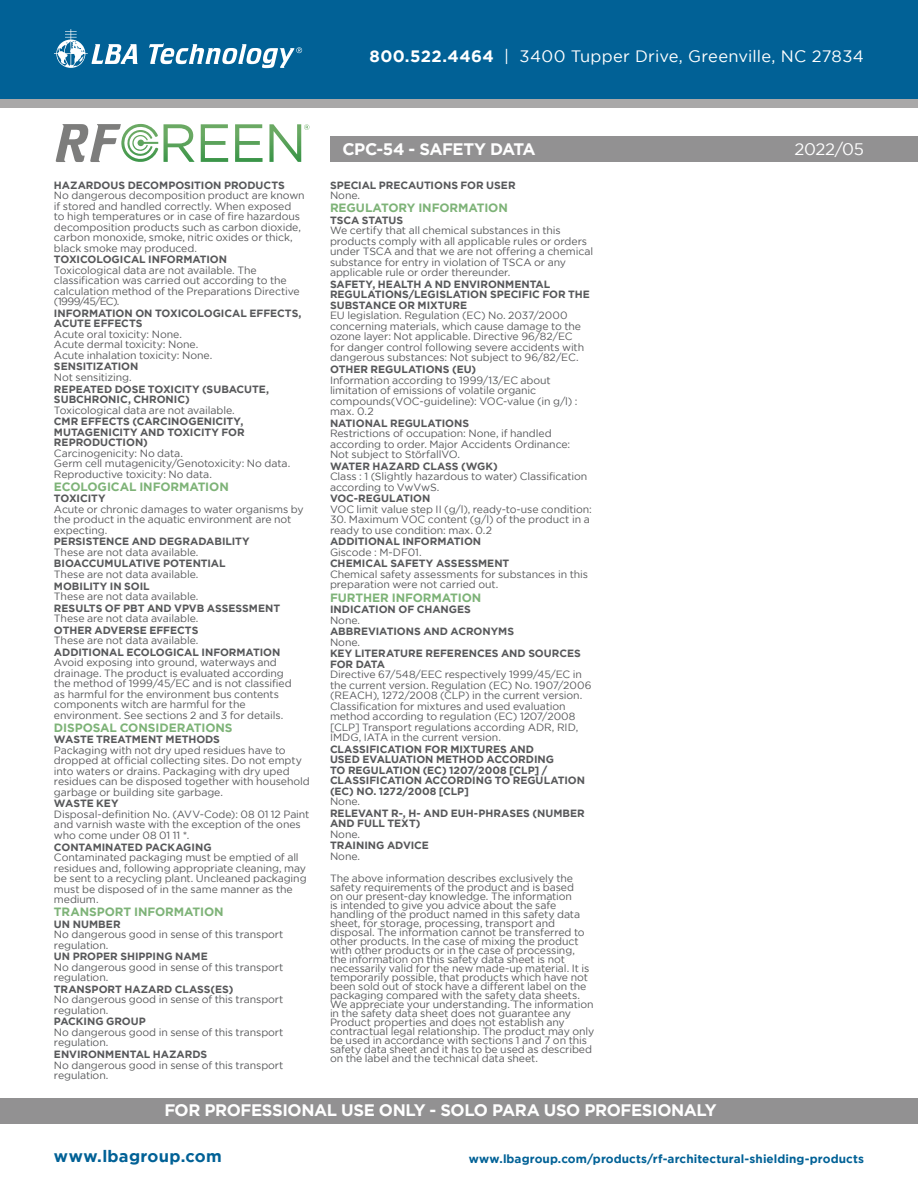
<style>
.page{position:relative;width:918px;height:1188px;background:#fff}
.page>*{position:absolute;margin:0;border:0;box-sizing:border-box;transform-origin:0 0}
.t1{font:700 16.65px "Gotham";letter-spacing:-.025em;color:#fff}
.t2{font:16.65px "Gotham";letter-spacing:-.025em;color:#fff}
.t3{font:16.5px "Gotham";letter-spacing:.015em;color:#fff}
.t4{font:700 16.5px "Gotham";letter-spacing:.015em;color:#016196}
.Main{font:700 12px "Gotham";letter-spacing:-.005em;color:#7eb378}
.t5{font:700 11.85px "Gotham";letter-spacing:.005em;color:#016196}
.Main-2{font:10.5px/10.5px "Gotham";letter-spacing:-.01em;color:#57585a}
.Main-3{font:700 10.5px/10.5px "Gotham";letter-spacing:-.005em;color:#57585a}
.s1{font-weight:700}
.s2{font-weight:400}
</style>
<div class="page">
<div style="left:0;top:86px;width:918px;height:22px;background:#a9a8a8"></div>
<div style="left:0;top:0;width:918px;height:99px;background:#016196"></div>
<svg style="left:54px;top:29px;width:84px;height:39px"></svg>
<svg style="left:149px;top:43px;width:153px;height:25px"></svg>
<div style="left:330px;top:136px;width:588px;height:26px;background:#929192"></div>
<div style="left:0;top:1098px;width:918px;height:25px;background:#929192"></div>
<svg style="left:164px;top:124px;width:31px;height:38px"></svg>
<svg style="left:201px;top:124px;width:27px;height:38px"></svg>
<svg style="left:235px;top:124px;width:28px;height:38px"></svg>
<svg style="left:269px;top:124px;width:40px;height:38px"></svg>
<svg style="left:56px;top:124px;width:102px;height:38px"></svg>
<h2 class="t3" style="left:370px;top:47px;width:496px"><span class="s1">800.522.4464</span> | 3400 Tupper Drive, Greenville, NC 27834</h2>
<p class="Main-2" style="left:54px;top:180px;width:252px"><span class="s1">HAZARDOUS DECOMPOSITION PRODUCTS<br></span>No dangerous decomposition product are known if stored and handled correctly. When exposed to high temperatures or in case of fire hazardous decomposition products such as carbon dioxide, carbon monoxide, smoke, nitric oxides or thick, black smoke may produced.</p>
<p class="Main-2" style="left:54px;top:254px;width:247px"><span class="s1">TOXICOLOGICAL INFORMATION<br></span>Toxicological data are not available. The classification was carried out according to the calculation method of the Preparations Directive (1999/45/EC).</p>
<p class="Main-2" style="left:54px;top:308px;width:249px"><span class="s1">INFORMATION ON TOXICOLOGICAL EFFECTS,<br>ACUTE EFFECTS<br></span>Acute oral toxicity: None.<br>Acute dermal toxicity: None.<br>Acute inhalation toxicity: None.</p>
<p class="Main-2" style="left:54px;top:361px;width:86px"><span class="s1">SENSITIZATION<br></span>Not sensitizing.</p>
<p class="Main-3" style="left:54px;top:383px;width:217px">REPEATED DOSE TOXICITY (SUBACUTE,<br>SUBCHRONIC, CHRONIC)<br><span class="s2">Toxicological data are not available.</span></p>
<p class="Main-2" style="left:54px;top:416px;width:238px"><span class="s1">CMR EFFECTS (CARCINOGENICITY,<br>MUTAGENICITY AND TOXICITY FOR<br>REPRODUCTION)<br></span>Carcinogenicity: No data.<br>Germ cell mutagenicity/Genotoxicity: No data.<br>Reproductive toxicity: No data.</p>
<p class="Main" style="left:54px;top:480px;width:176px">ECOLOGICAL INFORMATION</p>
<p class="Main-2" style="left:54px;top:493px;width:251px"><span class="s1">TOXICITY<br></span>Acute or chronic damages to water organisms by the product in the aquatic environment are not expecting.</p>
<p class="Main-3" style="left:54px;top:536px;width:197px">PERSISTENCE AND DEGRADABILITY<br><span class="s2">These are not data available.</span></p>
<p class="Main-2" style="left:54px;top:558px;width:173px"><span class="s1">BIOACCUMULATIVE POTENTIAL<br></span>These are not data available.</p>
<p class="Main-2" style="left:54px;top:580px;width:146px"><span class="s1">MOBILITY IN SOIL<br></span>These are not data available.</p>
<p class="Main-3" style="left:54px;top:602px;width:228px">RESULTS OF PBT AND VPVB ASSESSMENT<br><span class="s2">These are not data available.</span></p>
<p class="Main-2" style="left:54px;top:625px;width:146px"><span class="s1">OTHER ADVERSE EFFECTS<br></span>These are not data available.</p>
<p class="Main-2" style="left:54px;top:647px;width:239px"><span class="s1">ADDITIONAL ECOLOGICAL INFORMATION </span>Avoid exposing into ground, waterways and drainage. The product is evaluated according the method of 1999/45/EC and is not classified as harmful for the environment bus contents components witch are harmful for the environment. See sections 2 and 3 for details.</p>
<p class="Main" style="left:54px;top:721px;width:180px">DISPOSAL CONSIDERATIONS</p>
<p class="Main-2" style="left:54px;top:734px;width:257px"><span class="s1">WASTE TREATMENT METHODS<br></span>Packaging with not dry uped residues have to dropped at official collecting sites. Do not empty into waters or drains. Packaging with dry uped residues can be disposed together with household garbage or building site garbage.</p>
<p class="Main-2" style="left:54px;top:798px;width:257px"><span class="s1">WASTE KEY<br></span>Disposal-definition No. (AVV-Code): 08 01 12 Paint and varnish waste with the exception of the ones who come under 08 01 11 *.</p>
<p class="Main-2" style="left:54px;top:841px;width:254px"><span class="s1">CONTAMINATED PACKAGING<br></span>Contaminated packaging must be emptied of all residues and, following appropriate cleaning, may be sent to a recycling plant. Uncleaned packaging must be disposed of in the same manner as the medium.</p>
<p class="Main" style="left:54px;top:905px;width:171px">TRANSPORT INFORMATION</p>
<p class="Main-2" style="left:54px;top:919px;width:231px"><span class="s1">UN NUMBER<br></span>No dangerous good in sense of this transport regulation.</p>
<p class="Main-2" style="left:54px;top:951px;width:231px"><span class="s1">UN PROPER SHIPPING NAME<br></span>No dangerous good in sense of this transport regulation.</p>
<p class="Main-2" style="left:54px;top:984px;width:231px"><span class="s1">TRANSPORT HAZARD CLASS(ES)<br></span>No dangerous good in sense of this transport regulation.</p>
<p class="Main-2" style="left:54px;top:1016px;width:231px"><span class="s1">PACKING GROUP<br></span>No dangerous good in sense of this transport regulation.</p>
<p class="Main-2" style="left:54px;top:1049px;width:231px"><span class="s1">ENVIRONMENTAL HAZARDS<br></span>No dangerous good in sense of this transport regulation.</p>
<p class="t1" style="left:342px;top:139px;width:195px">CPC-54 - SAFETY DATA</p>
<p class="Main-3" style="left:330px;top:179px;width:187px">SPECIAL PRECAUTIONS FOR USER<br><span class="s2">None.</span></p>
<p class="Main" style="left:330px;top:201px;width:179px">REGULATORY INFORMATION</p>
<p class="Main-2" style="left:330px;top:215px;width:265px"><span class="s1">TSCA STATUS<br></span>We certify that all chemical substances in this products comply with all applicable rules or orders under TSCA and that we are not offering a chemical substance for entry in violation of TSCA or any applicable rule or order thereunder.</p>
<p class="Main-2" style="left:330px;top:279px;width:261px"><span class="s1">SAFETY, HEALTH A ND ENVIRONMENTAL REGULATIONS/LEGISLATION SPECIFIC FOR THE SUBSTANCE OR MIXTURE<br></span>EU legislation. Regulation (EC) No. 2037/2000 concerning materials, which cause damage to the ozone layer: Not applicable. Directive 96/82/EC for danger control following severe accidents with dangerous substances: Not subject to 96/82/EC.</p>
<p class="Main-2" style="left:330px;top:364px;width:249px"><span class="s1">OTHER REGULATIONS (EU)<br></span>Information according to 1999/13/EC about limitation of emissions of volatile organic compounds(VOC-guideline): VOC-value (in g/l) : max. 0.2</p>
<p class="Main-2" style="left:330px;top:417px;width:242px"><span class="s1">NATIONAL REGULATIONS<br></span>Restrictions of occupation: None, if handled according to order. Major Accidents Ordinance:<br>Not subject to StörfallVO.</p>
<p class="Main-2" style="left:330px;top:461px;width:259px"><span class="s1">WATER HAZARD CLASS (WGK)<br></span>Class : 1 (Slightly hazardous to water) Classification according to VwVwS.</p>
<p class="Main-2" style="left:330px;top:493px;width:263px"><span class="s1">VOC-REGULATION<br></span>VOC limit value step II (g/l), ready-to-use condition:</p>
<p class="Main-2" style="left:330px;top:514px;width:261px">30. Maximum VOC content (g/l) of the product in a ready to use condition: max. 0.2</p>
<p class="Main-3" style="left:330px;top:536px;width:153px">ADDITIONAL INFORMATION<br><span class="s2">Giscode : M-DF01.</span></p>
<p class="Main-2" style="left:330px;top:558px;width:259px"><span class="s1">CHEMICAL SAFETY ASSESSMENT<br></span>Chemical safety assessments for substances in this preparation were not carried out.</p>
<p class="Main" style="left:330px;top:590px;width:153px">FURTHER INFORMATION</p>
<p class="Main-3" style="left:330px;top:604px;width:142px">INDICATION OF CHANGES<br><span class="s2">None.</span></p>
<p class="Main-3" style="left:330px;top:626px;width:186px">ABBREVIATIONS AND ACRONYMS<br><span class="s2">None.</span></p>
<p class="Main-2" style="left:330px;top:648px;width:263px"><span class="s1">KEY LITERATURE REFERENCES AND SOURCES FOR DATA<br></span>Directive 67/548/EEC respectively 1999/45/EC in the current version. Regulation (EC) No. 1907/2006 (REACH), 1272/2008 (CLP) in the current version.<br>Classification for mixtures and used evaluation method according to regulation (EC) 1207/2008 [CLP] Transport regulations according ADR, RID, IMDG, IATA in the current version.</p>
<p class="Main-3" style="left:330px;top:744px;width:257px">CLASSIFICATION FOR MIXTURES AND<br>USED EVALUATION METHOD ACCORDING<br>TO REGULATION (EC) 1207/2008 [CLP] /<br>CLASSIFICATION ACCORDING TO REGULATION (EC) NO. 1272/2008 [CLP]<br><span class="s2">None.</span></p>
<p class="Main-3" style="left:330px;top:808px;width:256px">RELEVANT R-, H- AND EUH-PHRASES (NUMBER<br>AND FULL TEXT)<br><span class="s2">None.</span></p>
<p class="Main-3" style="left:330px;top:840px;width:100px">TRAINING ADVICE<br><span class="s2">None.</span></p>
<p class="Main-2" style="left:330px;top:873px;width:266px;line-height:9px">The above information describes exclusively the safety requirements of the product and is based<br>on our present-day knowledge. The information<br>is intended to give you advice about the safe handling of the product named in this safety data sheet, for storage, processing, transport and disposal. The information cannot be transferred to other products. In the case of mixing the product with other products or in the case of processing,<br>the information on this safety data sheet is not necessarily valid for the new made-up material. It is temporarily possible, that products which have not been sold out of stock have a different label on the packaging compared with the safety data sheets.<br>We appreciate your understanding. The information in the safety data sheet does not guarantee any Product properties and does not establish any contractual legal relationship. The product may only be used in accordance with sections 1 and 7 on this safety data sheet and it has to be used as described on the label and the technical data sheet.</p>
<p class="t1" style="left:164px;top:1100px;width:554px">FOR PROFESSIONAL USE ONLY - SOLO PARA USO PROFESIONALY</p>
<p class="t2" style="left:795px;top:140px;width:71px">2022/05</p>
<h2 class="t4" style="left:54px;top:1146px;width:169px">www.lbagroup.com</h2>
<p class="t5" style="left:469px;top:1152px;width:397px">www.lbagroup.com/products/rf-architectural-shielding-products</p>
</div>
